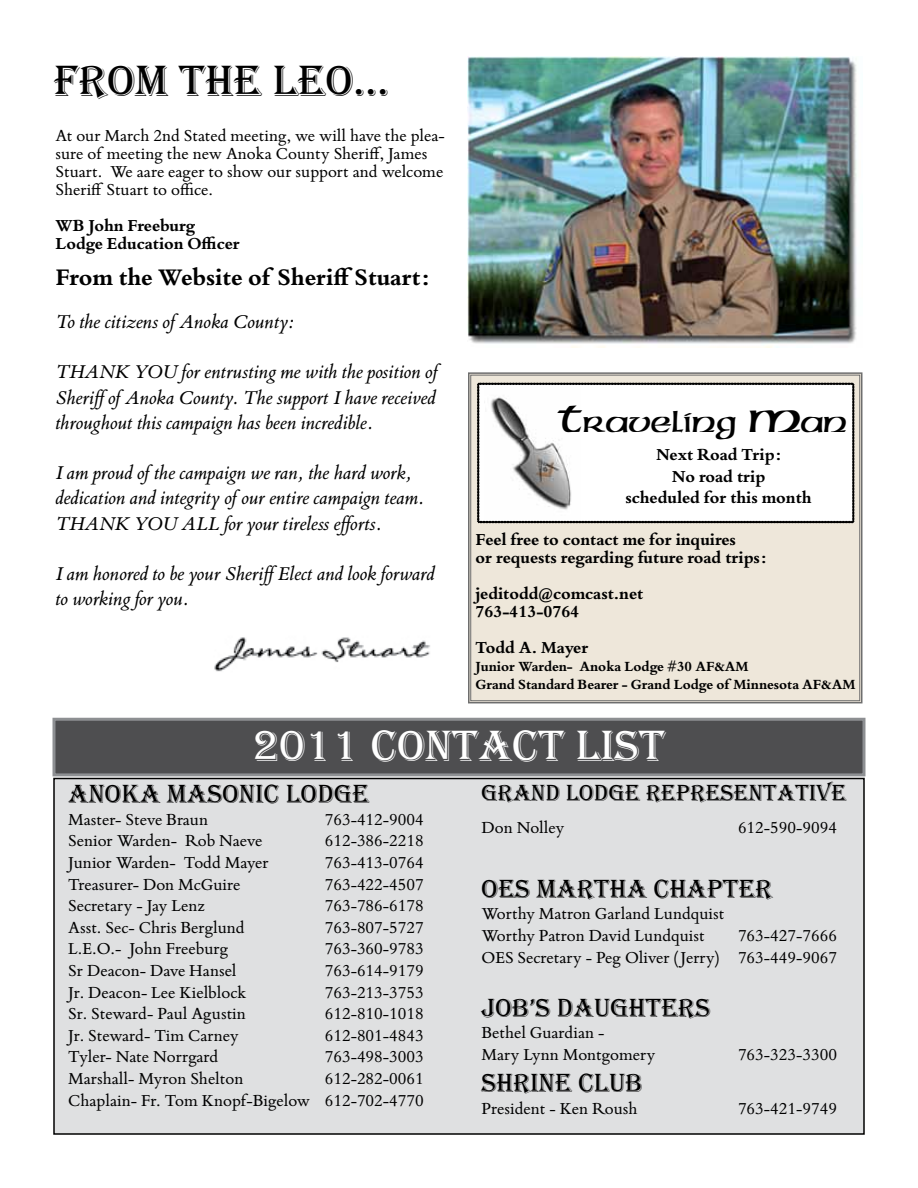
<style>
.page{position:relative;width:918px;height:1188px;background:#fff}
.page>*{position:absolute;margin:0;border:0;box-sizing:border-box;transform-origin:0 0}
.t1{font:45px "Algerian";color:#fff}
.t2{font:45px "Algerian";color:#000}
.t3{font:31.5px "American Uncial Normal";color:#000}
.t4{font:27px "Algerian";color:#000}
.t5{font:700 25.5px "Bembo Book MT Std";color:#000}
.t6{font:24px "Algerian";color:#000}
.t7{font:italic 21px/25.2px "Bembo Book MT Std";color:#000}
.t8{font:18px/21.6px "Bembo Book MT Std";color:#000}
.t9{font:700 18px/18px "Bembo Book MT Std";color:#000}
.t10{font:700 15px/18px "Bembo Book MT Std";color:#000}
.s1{font-size:45px}
</style>
<div class="page">
<div style="left:54px;top:719px;width:810px;height:56px;background:#4e4e50"></div>
<div style="left:52px;top:718px;width:814px;height:58px;border:3px solid #8d8f92"></div>
<div style="left:54px;top:778px;width:810px;height:356px;background:#dfe0e1"></div>
<div style="left:53px;top:778px;width:812px;height:357px;border:2px solid #000"></div>
<svg style="left:468px;top:372px;width:395px;height:332px;background:#e7e1d4"></svg>
<svg style="left:477px;top:383px;width:377px;height:140px"></svg>
<img style="left:484px;top:386px;width:96px;height:134px">
<img style="left:468px;top:56px;width:389px;height:291px">
<img style="left:214px;top:637px;width:216px;height:35px">
<h1 class="t2" style="left:54px;top:56px;width:337px">FROM THE LEO...</h1>
<p class="t8" style="left:56px;top:126px;width:391px;line-height:18px">At our March 2nd Stated meeting, we will have the plea&shy;sure of meeting the new Anoka County Sheriff, James Stuart. We aare eager to show our support and welcome Sheriff Stuart to office.</p>
<p class="t9" style="left:56px;top:215px;width:186px">WB John Freeburg<br>Lodge Education Officer</p>
<h3 class="t5" style="left:56px;top:260px;width:376px">From the Website of Sheriff Stuart:</h3>
<p class="t7" style="left:56px;top:308px;width:240px">To the citizens of Anoka County:</p>
<p class="t7" style="left:56px;top:359px;width:383px;text-align:justify">THANK YOU for entrusting me with the position of Sheriffof Anoka County. The support I have received throughout this campaign has been incredible.</p>
<p class="t7" style="left:56px;top:459px;width:371px">I am proud of the campaign we ran, the hard work, dedication and integrity of our entire campaign team.<br>THANK YOU ALL for your tireless efforts.</p>
<p class="t7" style="left:56px;top:560px;width:381px">I am honored to be your SheriffElect and look forward to working for you.</p>
<h2 class="t3" style="left:557px;top:408px;width:290px"><span class="s1">T</span>raveling <span class="s1">M</span>an</h2>
<p class="t9" style="left:626px;top:443px;width:188px;line-height:21.6px;text-align:center">Next Road Trip:<br>No road trip<br>scheduled for this month</p>
<p class="t9" style="left:476px;top:529px;width:292px">Feel free to contact me for inquires<br>or requests regarding future road trips:</p>
<p class="t9" style="left:476px;top:583px;width:169px">jeditodd@comcast.net<br>763-413-0764</p>
<p class="t9" style="left:476px;top:637px;width:114px">Todd A. Mayer</p>
<p class="t10" style="left:476px;top:656px;width:382px">Junior Warden- Anoka Lodge #30 AF&amp;AM<br>Grand Standard Bearer - Grand Lodge of Minnesota AF&amp;AM</p>
<h1 class="t1" style="left:253px;top:721px;width:415px">2011 CONTACT LIST</h1>
<h3 class="t4" style="left:68px;top:779px;width:303px">ANOKA MASONIC LODGE</h3>
<p class="t8" style="left:68px;top:808px;width:141px">Master- Steve Braun</p>
<p class="t8" style="left:325px;top:808px;width:101px">763-412-9004</p>
<p class="t8" style="left:68px;top:829px;width:196px">Senior Warden- Rob Naeve</p>
<p class="t8" style="left:325px;top:829px;width:101px">612-386-2218</p>
<p class="t8" style="left:68px;top:851px;width:202px">Junior Warden- Todd Mayer</p>
<p class="t8" style="left:325px;top:851px;width:101px">763-413-0764</p>
<p class="t8" style="left:68px;top:872px;width:174px">Treasurer- Don McGuire</p>
<p class="t8" style="left:325px;top:872px;width:101px">763-422-4507</p>
<p class="t8" style="left:68px;top:894px;width:138px">Secretary - Jay Lenz</p>
<p class="t8" style="left:325px;top:894px;width:101px">763-786-6178</p>
<p class="t8" style="left:68px;top:916px;width:178px">Asst. Sec- Chris Berglund</p>
<p class="t8" style="left:325px;top:916px;width:101px">763-807-5727</p>
<p class="t8" style="left:68px;top:937px;width:162px">L.E.O.- John Freeburg</p>
<p class="t8" style="left:325px;top:937px;width:101px">763-360-9783</p>
<p class="t8" style="left:68px;top:959px;width:170px">Sr Deacon- Dave Hansel</p>
<p class="t8" style="left:325px;top:959px;width:101px">763-614-9179</p>
<p class="t8" style="left:68px;top:980px;width:180px">Jr. Deacon- Lee Kielblock</p>
<p class="t8" style="left:325px;top:980px;width:101px">763-213-3753</p>
<p class="t8" style="left:68px;top:1002px;width:179px">Sr. Steward- Paul Agustin</p>
<p class="t8" style="left:325px;top:1002px;width:101px">612-810-1018</p>
<p class="t8" style="left:68px;top:1024px;width:172px">Jr. Steward- Tim Carney</p>
<p class="t8" style="left:325px;top:1024px;width:101px">612-801-4843</p>
<p class="t8" style="left:68px;top:1045px;width:152px">Tyler- Nate Norrgard</p>
<p class="t8" style="left:325px;top:1045px;width:101px">763-498-3003</p>
<p class="t8" style="left:68px;top:1067px;width:177px">Marshall- Myron Shelton</p>
<h3 class="t6" style="left:482px;top:779px;width:366px">GRAND LODGE REPRESENTATIVE</h3>
<p class="t8" style="left:482px;top:816px;width:84px">Don Nolley</p>
<p class="t8" style="left:738px;top:816px;width:101px">612-590-9094</p>
<h3 class="t4" style="left:482px;top:874px;width:17px">OES</h3>
<h3 class="t4" style="left:537px;top:874px;width:237px">MARTHA CHAPTER</h3>
<p class="t8" style="left:482px;top:902px;width:244px">Worthy Matron Garland Lundquist<br>Worthy Patron David Lundquist</p>
<p class="t8" style="left:482px;top:924px;width:357px;text-align:right">763-427-7666<br>OES Secretary - Peg Oliver ( Jerry) 763-449-9067</p>
<h3 class="t4" style="left:482px;top:993px;width:230px">JOB’S DAUGHTERS</h3>
<p class="t8" style="left:482px;top:1021px;width:176px">Bethel Guardian -<br>Mary Lynn Montgomery</p>
<p class="t8" style="left:738px;top:1043px;width:101px">763-323-3300</p>
<p class="t8" style="left:68px;top:1067px;width:357px;text-align:right">612-282-0061<br>Chaplain- Fr. Tom Knopf-Bigelow 612-702-4770</p>
<h3 class="t4" style="left:482px;top:1068px;width:162px">SHRINE CLUB</h3>
<p class="t8" style="left:482px;top:1097px;width:158px">President - Ken Roush</p>
<p class="t8" style="left:738px;top:1097px;width:101px">763-421-9749</p>
</div>
